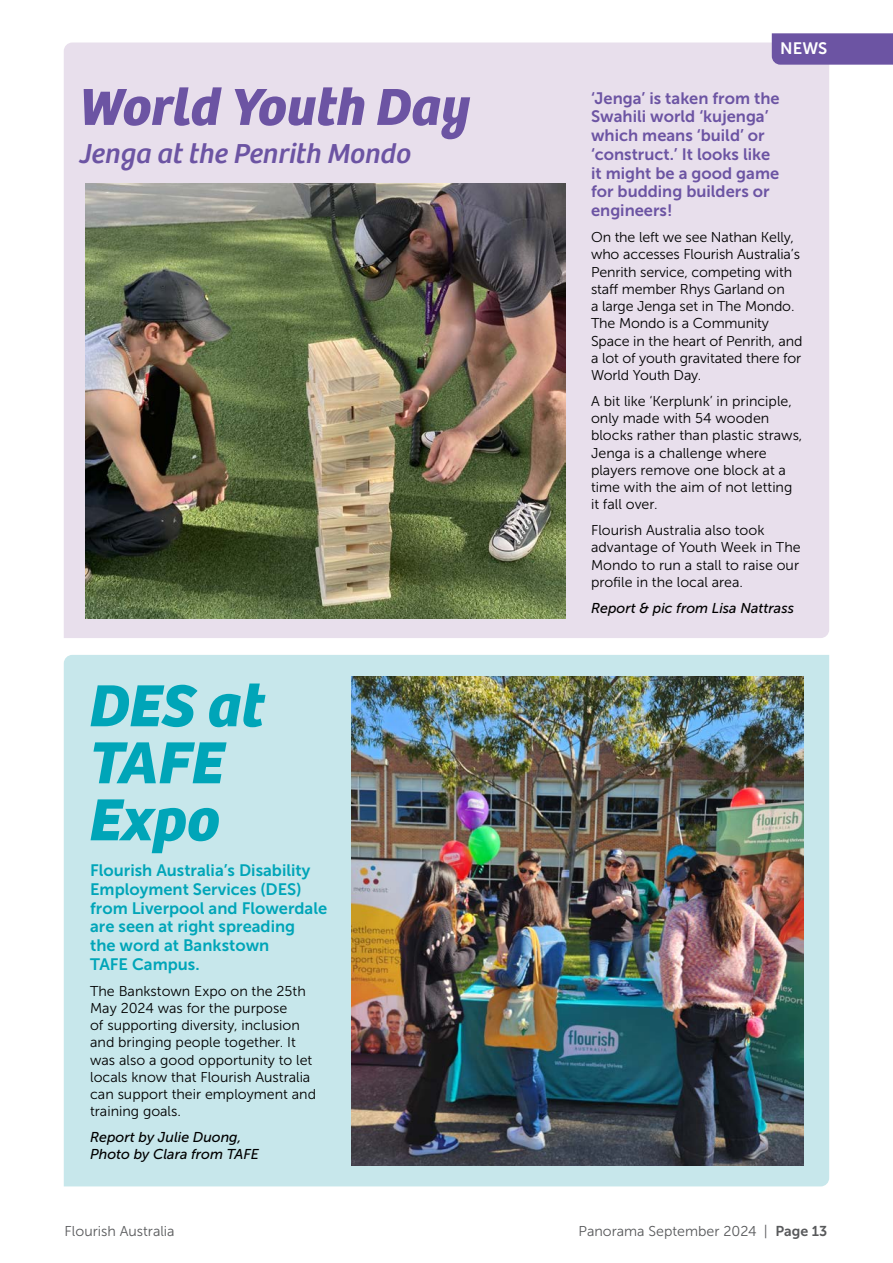
<style>
.page{position:relative;width:893px;height:1263px;background:#fff}
.page>*{position:absolute;margin:0;border:0;box-sizing:border-box;transform-origin:0 0}
.t1{font:italic 700 61.5px/57px "Bree";color:#00a5b8}
.t2{font:italic 700 54px "Bree";color:#6c54a3}
.t3{font:italic 28.5px "Bree";color:#6c54a3}
.t4{font:16.5px/18.8px "Museo Sans 700";color:#6c54a3}
.t5{font:16.5px/18.8px "Museo Sans 700";color:#00a5b8}
.t6{font:16.5px "Museo Sans 700";color:#fff}
.t7{font:14.25px/17.2px "Museo Sans 300";color:#000}
.t8{font:italic 14.25px/17.2px "Museo Sans 500";color:#000}
.t9{font:14.25px "Museo Sans 300";color:#58595b}
.s1{font-family:"Museo Sans 700"}
</style>
<div class="page">
<div style="left:64px;top:43px;width:765px;height:595px;background:#e8dfec"></div>
<div style="left:64px;top:655px;width:765px;height:531px;background:#c7e7eb"></div>
<div style="left:772px;top:33px;width:121px;height:32px;background:#6c54a3"></div>
<img style="left:352px;top:676px;width:452px;height:489px">
<img style="left:85px;top:184px;width:481px;height:434px">
<h2 class="t2" style="left:80px;top:64px;width:392px">World Youth Day</h2>
<h3 class="t3" style="left:80px;top:132px;width:333px">Jenga at the Penrith Mondo</h3>
<h1 class="t1" style="left:90px;top:672px;width:176px">DES at<br>TAFE<br>Expo</h1>
<p class="t5" style="left:90px;top:861px;width:239px">Flourish Australia’s Disability<br>Employment Services (DES) from Liverpool and Flowerdale are seen at right spreading<br>the word at Bankstown<br>TAFE Campus.</p>
<p class="t7" style="left:90px;top:982px;width:227px">The Bankstown Expo on the 25th<br>May 2024 was for the purpose<br>of supporting diversity, inclusion and bringing people together. It was also a good opportunity to let locals know that Flourish Australia can support their employment and training goals.</p>
<p class="t8" style="left:90px;top:1129px;width:170px">Report by Julie Duong,<br>Photo by Clara from TAFE</p>
<p class="t6" style="left:780px;top:39px;width:49px">NEWS</p>
<p class="t4" style="left:591px;top:89px;width:190px">‘Jenga’ is taken from the<br>Swahili world ‘kujenga’ which means ‘build’ or ‘construct.’ It looks like it might be a good game for budding builders or engineers!</p>
<p class="t7" style="left:591px;top:229px;width:213px">On the left we see Nathan Kelly, who accesses Flourish Australia’s<br>Penrith service, competing with staff member Rhys Garland on<br>a large Jenga set in The Mondo.<br>The Mondo is a Community<br>Space in the heart of Penrith, and a lot of youth gravitated there for<br>World Youth Day.</p>
<p class="t7" style="left:591px;top:392px;width:213px">A bit like ‘Kerplunk’ in principle, only made with 54 wooden blocks rather than plastic straws,<br>Jenga is a challenge where players remove one block at a time with the aim of not letting it fall over.</p>
<p class="t7" style="left:591px;top:522px;width:211px">Flourish Australia also took advantage of Youth Week in The<br>Mondo to run a stall to raise our profile in the local area.</p>
<p class="t8" style="left:591px;top:599px;width:204px">Report &amp; pic from Lisa Nattrass</p>
<p class="t9" style="left:65px;top:1223px;width:112px">Flourish Australia</p>
<p class="t9" style="left:578px;top:1223px;width:250px">Panorama September 2024 | <span class="s1">Page 13</span></p>
</div>
